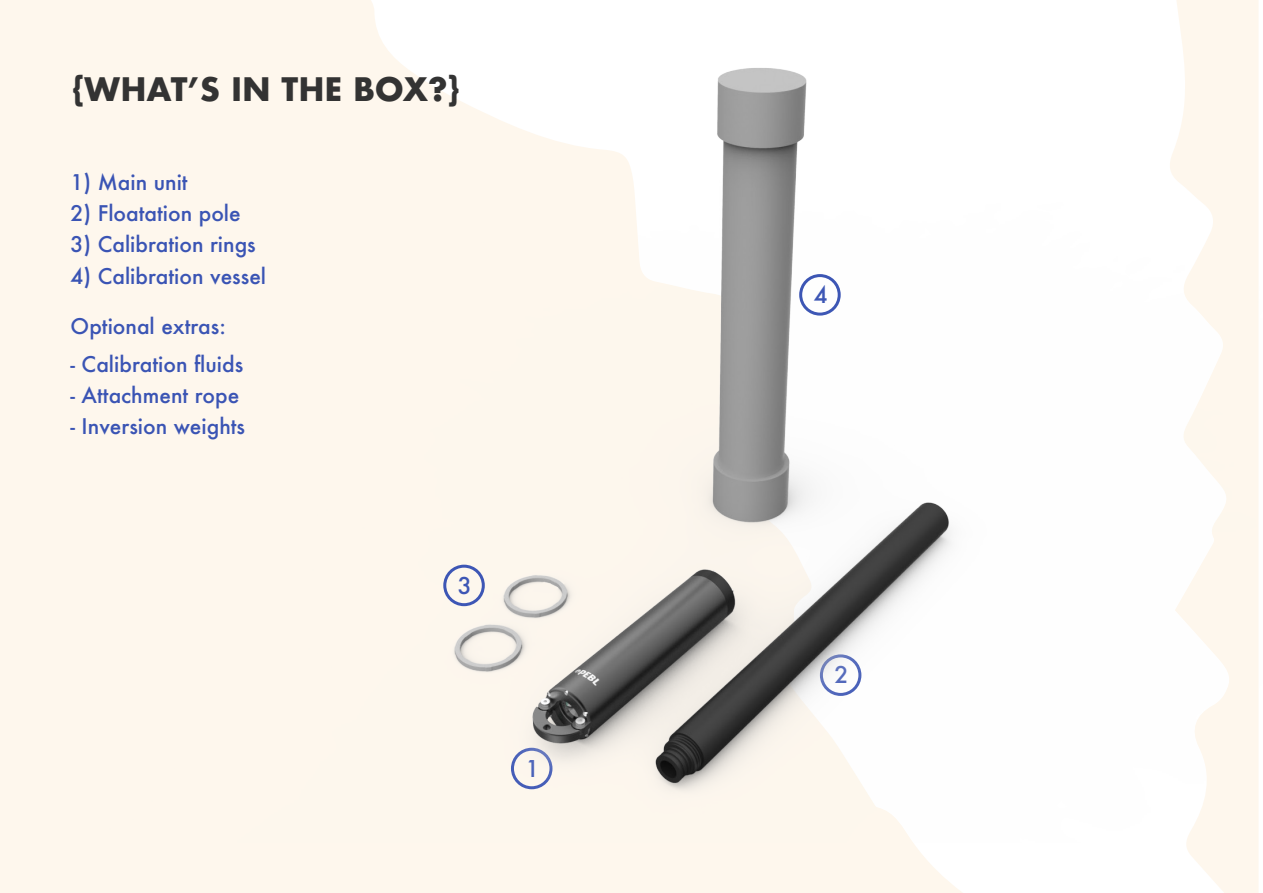
<style>
.page{position:relative;width:1263px;height:893px;background:#fff}
.page>*{position:absolute;margin:0;border:0;box-sizing:border-box;transform-origin:0 0}
.t1{font:700 31.5px "Futura";color:#333}
.t2{font:500 22.5px "Futura";color:#3a54b4}
.t3{font:500 21px "Futura";color:#3a54b4}
</style>
<div class="page">
<div style="left:0;top:843px;width:962px;height:50px;background:#fef7ed"></div>
<img style="left:0;top:0;width:1259px;height:843px">
<h1 class="t1" style="left:71px;top:67px;width:392px">{WHAT’S IN THE BOX?}</h1>
<p class="t3" style="left:71px;top:168px;width:119px">1) Main unit</p>
<p class="t3" style="left:71px;top:199px;width:172px">2) Floatation pole</p>
<p class="t3" style="left:71px;top:230px;width:187px">3) Calibration rings</p>
<p class="t3" style="left:71px;top:261px;width:197px">4) Calibration vessel</p>
<p class="t3" style="left:71px;top:312px;width:157px">Optional extras:</p>
<p class="t3" style="left:71px;top:349px;width:174px">- Calibration fluids</p>
<p class="t3" style="left:71px;top:380px;width:170px">- Attachment rope</p>
<p class="t3" style="left:71px;top:412px;width:176px">- Inversion weights</p>
<p class="t2" style="left:458px;top:570px;width:15px">3</p>
<p class="t2" style="left:526px;top:753px;width:15px">1</p>
<p class="t2" style="left:814px;top:279px;width:15px">4</p>
<p class="t2" style="left:834px;top:660px;width:15px">2</p>
</div>
